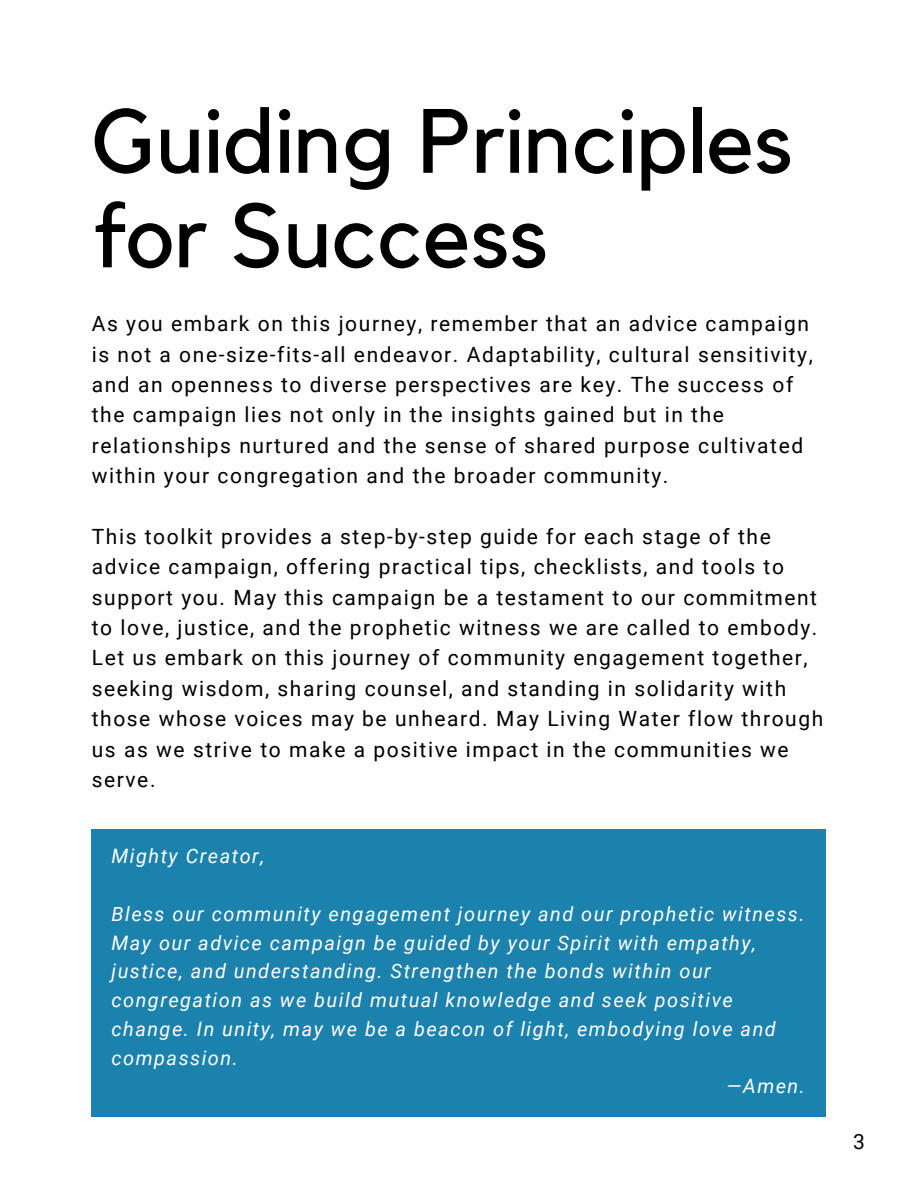
<style>
.page{position:relative;width:918px;height:1188px;background:#fff}
.page>*{position:absolute;margin:0;border:0;box-sizing:border-box;transform-origin:0 0}
.t1{font:90px/94.5px "Kollektif";color:#000}
.t2{font:21px/30.3px "Roboto";letter-spacing:.075em;color:#000}
.t3{font:italic 19.8px/28.8px "Roboto";letter-spacing:.075em;color:#fffefe}
</style>
<div class="page">
<div style="left:92px;top:829px;width:734px;height:287px;background:#1b82ad"></div>
<p class="t1" style="left:92px;top:98px;width:702px">Guiding Principles for Success</p>
<h1 class="t2" style="left:92px;top:309px;width:723px">As you embark on this journey, remember that an advice campaign is not a one-size-fits-all endeavor. Adaptability, cultural sensitivity, and an openness to diverse perspectives are key. The success of the campaign lies not only in the insights gained but in the relationships nurtured and the sense of shared purpose cultivated within your congregation and the broader community.</h1>
<p class="t2" style="left:92px;top:522px;width:727px">This toolkit provides a step-by-step guide for each stage of the advice campaign, offering practical tips, checklists, and tools to support you. May this campaign be a testament to our commitment to love, justice, and the prophetic witness we are called to embody.</p>
<p class="t2" style="left:92px;top:643px;width:733px">Let us embark on this journey of community engagement together, seeking wisdom, sharing counsel, and standing in solidarity with those whose voices may be unheard. May Living Water flow through us as we strive to make a positive impact in the communities we serve.</p>
<p class="t3" style="left:111px;top:842px;width:154px">Mighty Creator,</p>
<p class="t3" style="left:111px;top:900px;width:695px">Bless our community engagement journey and our prophetic witness.<br>May our advice campaign be guided by your Spirit with empathy, justice, and understanding. Strengthen the bonds within our congregation as we build mutual knowledge and seek positive change. In unity, may we be a beacon of light, embodying love and compassion.</p>
<p class="t3" style="left:727px;top:1072px;width:80px">—Amen.</p>
<p class="t2" style="left:853px;top:1127px;width:13px">3</p>
</div>
